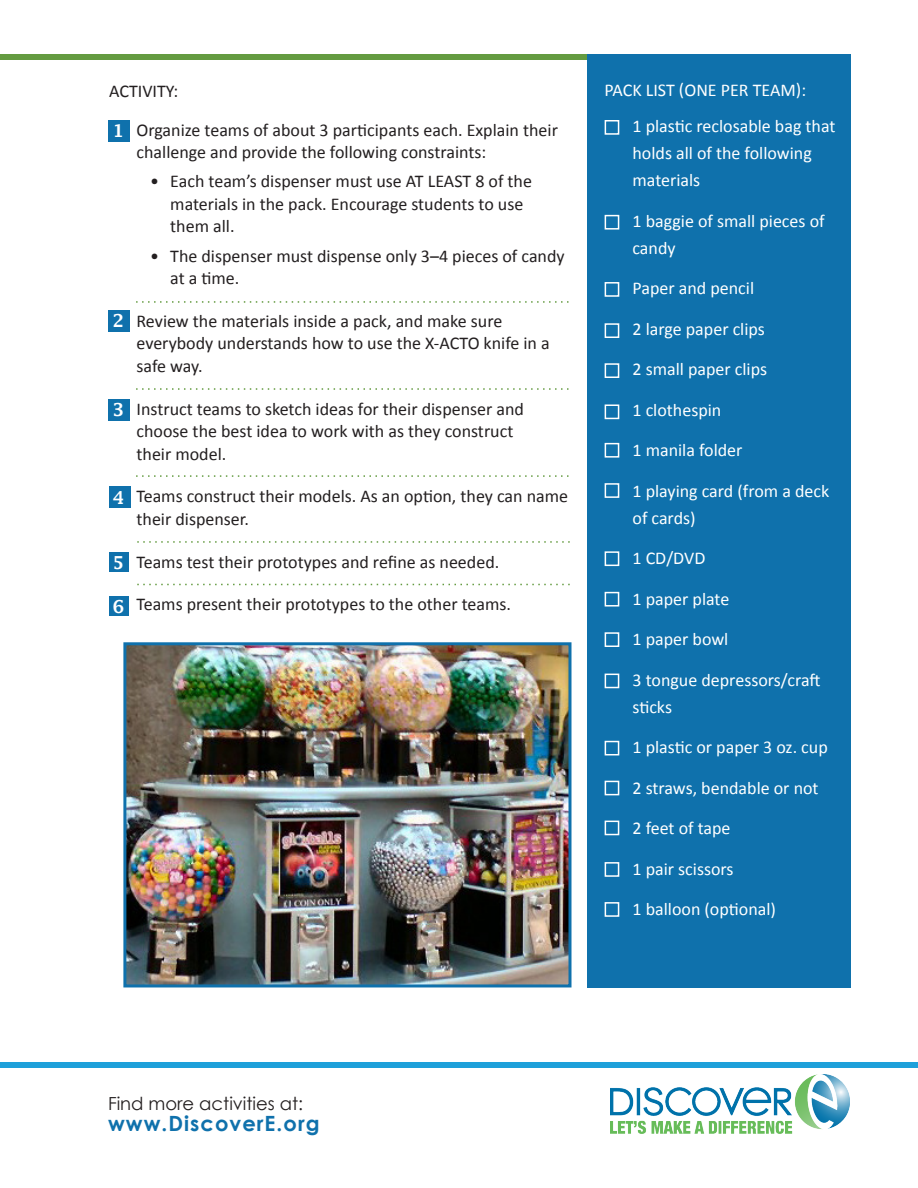
<style>
.page{position:relative;width:918px;height:1188px;background:#fff}
.page>*{position:absolute;margin:0;border:0;box-sizing:border-box;transform-origin:0 0}
.t1{font:700 21px "Century Gothic";letter-spacing:.05em;color:#0f71ac}
.t2{font:18px/22.5px "Calibri";color:#231f20}
.t3{font:18px/27px "Calibri";color:#fff}
.t4{font:18px "Century Gothic";color:#231f20}
.t5{font:600 18px "Lucida Fax";color:#fff}
</style>
<div class="page">
<div style="left:0;top:1062px;width:918px;height:6px;background:#1ea0da"></div>
<div style="left:0;top:54px;width:588px;height:6px;background:#649b41"></div>
<div style="left:588px;top:54px;width:263px;height:933px;background:#0f71ac"></div>
<svg style="left:136px;top:301px;width:433px;height:2px"></svg>
<svg style="left:136px;top:388px;width:433px;height:2px"></svg>
<svg style="left:136px;top:475px;width:433px;height:2px"></svg>
<svg style="left:137px;top:541px;width:433px;height:2px"></svg>
<svg style="left:137px;top:584px;width:433px;height:1px"></svg>
<img style="left:610px;top:1074px;width:239px;height:60px">
<div style="left:605px;top:120px;width:14px;height:15px;border:2px solid #fff"></div>
<div style="left:605px;top:215px;width:14px;height:15px;border:2px solid #fff"></div>
<div style="left:605px;top:443px;width:14px;height:15px;border:2px solid #fff"></div>
<div style="left:605px;top:282px;width:14px;height:15px;border:2px solid #fff"></div>
<div style="left:605px;top:323px;width:14px;height:15px;border:2px solid #fff"></div>
<div style="left:605px;top:363px;width:14px;height:15px;border:2px solid #fff"></div>
<div style="left:605px;top:404px;width:14px;height:15px;border:2px solid #fff"></div>
<div style="left:605px;top:483px;width:14px;height:15px;border:2px solid #fff"></div>
<div style="left:605px;top:551px;width:14px;height:15px;border:2px solid #fff"></div>
<div style="left:605px;top:674px;width:14px;height:14px;border:2px solid #fff"></div>
<div style="left:605px;top:741px;width:14px;height:14px;border:2px solid #fff"></div>
<div style="left:605px;top:781px;width:14px;height:14px;border:2px solid #fff"></div>
<div style="left:605px;top:821px;width:14px;height:14px;border:2px solid #fff"></div>
<div style="left:605px;top:862px;width:14px;height:15px;border:2px solid #fff"></div>
<div style="left:605px;top:902px;width:14px;height:15px;border:2px solid #fff"></div>
<div style="left:605px;top:632px;width:14px;height:15px;border:2px solid #fff"></div>
<div style="left:605px;top:592px;width:14px;height:15px;border:2px solid #fff"></div>
<div style="left:109px;top:596px;width:19px;height:20px;background:#0f71ac"></div>
<div style="left:108px;top:310px;width:21px;height:21px;background:#0f71ac"></div>
<div style="left:108px;top:400px;width:21px;height:21px;background:#0f71ac"></div>
<div style="left:108px;top:120px;width:21px;height:21px;background:#0f71ac"></div>
<div style="left:109px;top:487px;width:21px;height:21px;background:#0f71ac"></div>
<div style="left:109px;top:552px;width:19px;height:20px;background:#0f71ac"></div>
<img style="left:127px;top:646px;width:441px;height:337px">
<div style="left:123px;top:642px;width:449px;height:345px;border:3px solid #0f71ac"></div>
<p class="t2" style="left:109px;top:79px;width:71px">ACTIVITY:</p>
<p class="t3" style="left:605px;top:76px;width:203px">PACK LIST (ONE PER TEAM):</p>
<p class="t5" style="left:113px;top:120px;width:13px">1</p>
<p class="t5" style="left:112px;top:310px;width:13px">2</p>
<p class="t5" style="left:112px;top:399px;width:13px">3</p>
<p class="t5" style="left:113px;top:487px;width:13px">4</p>
<p class="t5" style="left:113px;top:552px;width:13px">5</p>
<p class="t5" style="left:113px;top:596px;width:13px">6</p>
<p class="t2" style="left:137px;top:118px;width:423px">Organize teams of about 3 participants each. Explain their challenge and provide the following constraints:</p>
<p class="t2" style="left:170px;top:169px;width:363px;text-indent:-20px">• Each team’s dispenser must use AT LEAST 8 of the materials in the pack. Encourage students to use them all.</p>
<p class="t2" style="left:170px;top:244px;width:396px;text-indent:-20px">• The dispenser must dispense only 3–4 pieces of candy at a time.</p>
<p class="t2" style="left:137px;top:309px;width:415px">Review the materials inside a pack, and make sure everybody understands how to use the X-ACTO knife in a safe way.</p>
<p class="t2" style="left:137px;top:397px;width:389px">Instruct teams to sketch ideas for their dispenser and choose the best idea to work with as they construct their model.</p>
<p class="t2" style="left:137px;top:484px;width:433px">Teams construct their models. As an option, they can name their dispenser.</p>
<p class="t2" style="left:137px;top:550px;width:364px">Teams test their prototypes and refine as needed.</p>
<p class="t2" style="left:137px;top:592px;width:376px">Teams present their prototypes to the other teams.</p>
<p class="t3" style="left:633px;top:112px;width:205px">1 plastic reclosable bag that holds all of the following materials</p>
<p class="t3" style="left:633px;top:206px;width:194px">1 baggie of small pieces of candy</p>
<p class="t3" style="left:633px;top:274px;width:123px">Paper and pencil</p>
<p class="t3" style="left:633px;top:314px;width:134px">2 large paper clips</p>
<p class="t3" style="left:633px;top:355px;width:136px">2 small paper clips</p>
<p class="t3" style="left:633px;top:395px;width:90px">1 clothespin</p>
<p class="t3" style="left:633px;top:436px;width:112px">1 manila folder</p>
<p class="t3" style="left:633px;top:476px;width:198px">1 playing card (from a deck of cards)</p>
<p class="t3" style="left:633px;top:544px;width:74px">1 CD/DVD</p>
<p class="t3" style="left:633px;top:584px;width:98px">1 paper plate</p>
<p class="t3" style="left:633px;top:625px;width:97px">1 paper bowl</p>
<p class="t3" style="left:633px;top:665px;width:190px">3 tongue depressors/craft sticks</p>
<p class="t3" style="left:633px;top:733px;width:197px">1 plastic or paper 3 oz. cup</p>
<p class="t3" style="left:633px;top:773px;width:188px">2 straws, bendable or not</p>
<p class="t3" style="left:633px;top:814px;width:100px">2 feet of tape</p>
<p class="t3" style="left:633px;top:854px;width:103px">1 pair scissors</p>
<p class="t3" style="left:633px;top:895px;width:145px">1 balloon (optional)</p>
<p class="t4" style="left:108px;top:1092px;width:197px">Find more activities at:</p>
<p class="t1" style="left:108px;top:1110px;width:213px">www.DiscoverE.org</p>
</div>
